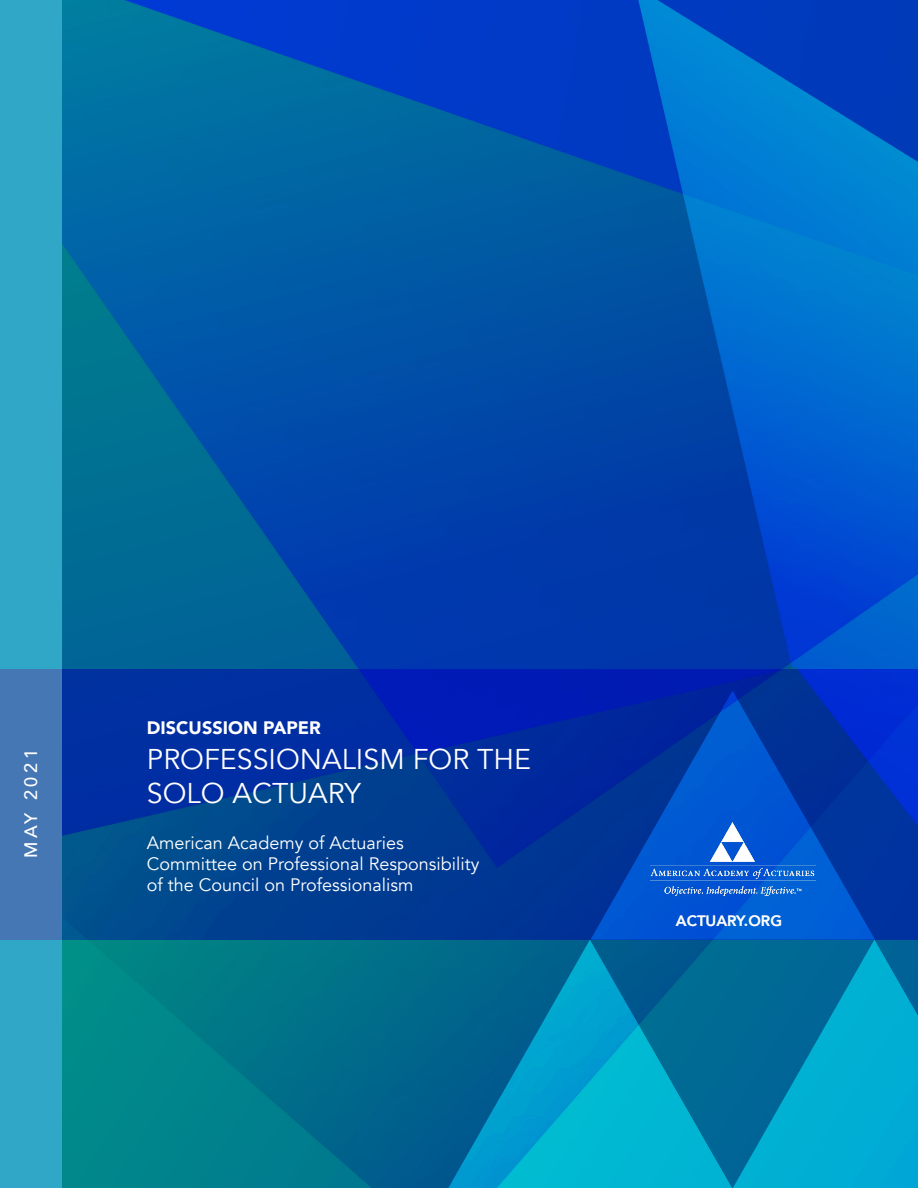
<style>
.page{position:relative;width:918px;height:1188px;background:#fff}
.page>*{position:absolute;margin:0;border:0;box-sizing:border-box;transform-origin:0 0}
.Cover_title{font:28.5px/34.2px "Avenir";color:#fff}
.cvr{font:18px "Avenir";color:#fff}
.Cover_title-2{font:900 18px "Avenir";color:#fff}
.t1{font:500 18px "Avenir";letter-spacing:.2em;color:#fff}
.t2{font:800 15px "Avenir";color:#fff}
</style>
<div class="page">
<img style="left:61px;top:0;width:857px;height:1188px">
<svg style="left:61px;top:669px;width:857px;height:271px;background:#00379b"></svg>
<div style="left:0;top:0;width:61px;height:1188px;background:#30a7c7"></div>
<div style="left:0;top:669px;width:61px;height:271px;background:#4677b5"></div>
<svg style="left:448px;top:691px;width:470px;height:497px;background:#0163b1"></svg>
<p class="t1" style="left:15px;top:858px;width:111px;rotate:-90deg">MAY 2021</p>
<p class="Cover_title-2" style="left:147px;top:713px;width:175px">DISCUSSION PAPER</p>
<p class="Cover_title" style="left:147px;top:742px;width:386px">PROFESSIONALISM FOR THE<br>SOLO ACTUARY</p>
<p class="cvr" style="left:147px;top:832px;width:258px">American Academy of Actuaries</p>
<p class="cvr" style="left:147px;top:853px;width:334px">Committee on Professional Responsibility</p>
<p class="cvr" style="left:147px;top:874px;width:268px">of the Council on Professionalism</p>
<p class="t2" style="left:676px;top:909px;width:108px">ACTUARY.ORG</p>
</div>
